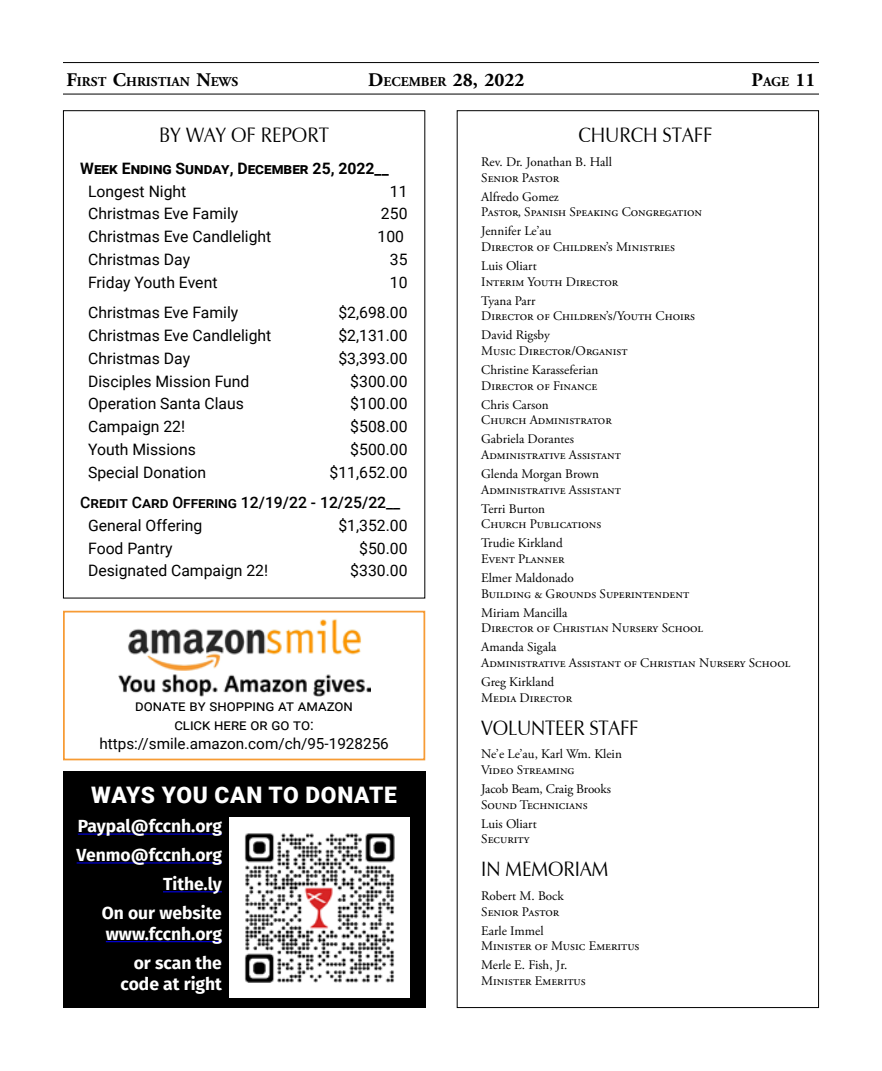
<style>
.page{position:relative;width:882px;height:1071px;background:#fff}
.page>*{position:absolute;margin:0;border:0;box-sizing:border-box;transform-origin:0 0}
.t1{font:900 22.75px "Roboto";letter-spacing:.035em;color:#fff}
.t2{font:21px "Eterna Regular SWFTE";color:#000;scale:.9 1}
.t3{font:700 19.25px "Adobe Garamond Pro";color:#000}
.t4{font:700 17.5px/28.9px "Fira Sans";color:#fff;text-align:right}
.t5{font:15.75px "Roboto";color:#000}
.t6{font:500 15.75px "Roboto";color:#000}
.t7{font:700 15.75px "Roboto";color:#000}
.t8{font:15.22px/18.7px "Roboto";color:#000;text-align:center}
.t9{font:700 13.47px "Adobe Garamond Pro";color:#000}
.t10{font:13.12px/15.8px "Adobe Garamond Pro";color:#000}
.s1{font-size:19.25px}
.s2{font-size:13.47px}
</style>
<div class="page">
<hr style="left:63px;top:62px;width:756px;height:1px;background:#000">
<hr style="left:63px;top:94px;width:756px;height:1px;background:#000">
<div style="left:63px;top:772px;width:362px;height:236px;background:#000"></div>
<img style="left:230px;top:818px;width:180px;height:180px">
<hr style="left:78px;top:834px;width:144px;height:1px;background:#00f">
<hr style="left:77px;top:863px;width:145px;height:1px;background:#00f">
<hr style="left:163px;top:891px;width:59px;height:1px;background:#00f">
<hr style="left:106px;top:941px;width:116px;height:1px;background:#00f">
<div style="left:63px;top:611px;width:362px;height:149px;border:2px solid #f79b34"></div>
<img style="left:118px;top:619px;width:252px;height:78px">
<p class="t9" style="left:66px;top:73px;width:174px"><span class="s1">F</span>IRST <span class="s1">C</span>HRISTIAN <span class="s1">N</span>EWS</p>
<h3 class="t3" style="left:368px;top:68px;width:158px">D<span class="s2">ECEMBER</span> 28, 2022</h3>
<h3 class="t3" style="left:752px;top:68px;width:66px">P<span class="s2">AGE</span> 11</h3>
<h2 class="t2" style="left:578px;top:122px;width:150px">CHURCH STAFF</h2>
<p class="t10" style="left:481px;top:155px;width:132px">Rev. Dr. Jonathan B. Hall<br>Senior Pastor</p>
<p class="t10" style="left:481px;top:189px;width:222px">Alfredo Gomez<br>Pastor, Spanish Speaking Congregation</p>
<p class="t10" style="left:481px;top:224px;width:195px">Jennifer Le’au<br>Director of Children’s Ministries</p>
<p class="t10" style="left:481px;top:258px;width:139px">Luis Oliart<br>Interim Youth Director</p>
<p class="t10" style="left:481px;top:293px;width:215px">Tyana Parr<br>Director of Children’s/Youth Choirs</p>
<p class="t10" style="left:481px;top:328px;width:148px">David Rigsby<br>Music Director/Organist</p>
<p class="t10" style="left:481px;top:362px;width:119px">Christine Karasseferian<br>Director of Finance</p>
<p class="t10" style="left:481px;top:397px;width:132px">Chris Carson<br>Church Administrator</p>
<p class="t10" style="left:481px;top:432px;width:141px">Gabriela Dorantes<br>Administrative Assistant</p>
<p class="t10" style="left:481px;top:466px;width:141px">Glenda Morgan Brown<br>Administrative Assistant</p>
<p class="t10" style="left:481px;top:501px;width:122px">Terri Burton<br>Church Publications</p>
<p class="t10" style="left:481px;top:536px;width:85px">Trudie Kirkland<br>Event Planner</p>
<p class="t10" style="left:481px;top:570px;width:209px">Elmer Maldonado<br>Building &amp; Grounds Superintendent</p>
<p class="t10" style="left:481px;top:605px;width:223px">Miriam Mancilla<br>Director of Christian Nursery School</p>
<p class="t10" style="left:481px;top:640px;width:311px">Amanda Sigala<br>Administrative Assistant of Christian Nursery School</p>
<p class="t10" style="left:481px;top:674px;width:92px">Greg Kirkland<br>Media Director</p>
<h2 class="t2" style="left:481px;top:714px;width:176px">VOLUNTEER STAFF</h2>
<p class="t10" style="left:481px;top:747px;width:142px">Ne’e Le’au, Karl Wm. Klein<br>Video Streaming</p>
<p class="t10" style="left:481px;top:781px;width:131px">Jacob Beam, Craig Brooks<br>Sound Technicians</p>
<p class="t10" style="left:481px;top:816px;width:57px">Luis Oliart<br>Security</p>
<h2 class="t2" style="left:481px;top:856px;width:143px">IN MEMORIAM</h2>
<p class="t10" style="left:481px;top:888px;width:84px">Robert M. Bock<br>Senior Pastor</p>
<p class="t10" style="left:481px;top:923px;width:160px">Earle Immel<br>Minister of Music Emeritus</p>
<p class="t10" style="left:481px;top:958px;width:106px">Merle E. Fish, Jr.<br>Minister Emeritus</p>
<h2 class="t2" style="left:159px;top:122px;width:190px">BY WAY OF REPORT</h2>
<p class="t7" style="left:80px;top:157px;width:310px">Week Ending Sunday, December 25, 2022__</p>
<p class="t5" style="left:88px;top:180px;width:100px">Longest Night</p>
<p class="t5" style="left:390px;top:180px;width:19px">11</p>
<p class="t5" style="left:88px;top:203px;width:152px">Christmas Eve Family</p>
<p class="t5" style="left:381px;top:203px;width:28px">250</p>
<p class="t5" style="left:88px;top:226px;width:185px">Christmas Eve Candlelight</p>
<p class="t5" style="left:377px;top:226px;width:28px">100</p>
<p class="t5" style="left:88px;top:248px;width:104px">Christmas Day</p>
<p class="t5" style="left:390px;top:248px;width:19px">35</p>
<p class="t5" style="left:88px;top:271px;width:131px">Friday Youth Event</p>
<p class="t5" style="left:390px;top:271px;width:19px">10</p>
<p class="t5" style="left:88px;top:302px;width:152px">Christmas Eve Family</p>
<p class="t5" style="left:338px;top:302px;width:71px">$2,698.00</p>
<p class="t5" style="left:88px;top:324px;width:185px">Christmas Eve Candlelight</p>
<p class="t5" style="left:338px;top:324px;width:71px">$2,131.00</p>
<p class="t5" style="left:88px;top:347px;width:104px">Christmas Day</p>
<p class="t5" style="left:338px;top:347px;width:71px">$3,393.00</p>
<p class="t5" style="left:88px;top:370px;width:163px">Disciples Mission Fund</p>
<p class="t5" style="left:350px;top:370px;width:59px">$300.00</p>
<p class="t5" style="left:88px;top:393px;width:157px">Operation Santa Claus</p>
<p class="t5" style="left:350px;top:393px;width:59px">$100.00</p>
<p class="t5" style="left:88px;top:415px;width:99px">Campaign 22!</p>
<p class="t5" style="left:350px;top:415px;width:59px">$508.00</p>
<p class="t5" style="left:88px;top:438px;width:109px">Youth Missions</p>
<p class="t5" style="left:350px;top:438px;width:59px">$500.00</p>
<p class="t5" style="left:88px;top:461px;width:120px">Special Donation</p>
<p class="t5" style="left:330px;top:461px;width:80px">$11,652.00</p>
<p class="t6" style="left:80px;top:492px;width:322px">Credit Card Offering 12/19/22 - 12/25/22__</p>
<p class="t5" style="left:88px;top:514px;width:116px">General Offering</p>
<p class="t5" style="left:338px;top:514px;width:71px">$1,352.00</p>
<p class="t5" style="left:88px;top:537px;width:86px">Food Pantry</p>
<p class="t5" style="left:359px;top:537px;width:50px">$50.00</p>
<p class="t5" style="left:88px;top:560px;width:182px">Designated Campaign 22!</p>
<p class="t5" style="left:350px;top:560px;width:59px">$330.00</p>
<p class="t8" style="left:99px;top:696px;width:291px">donate by shopping at amazon<br>click here or go to: https://smile.amazon.com/ch/95-1928256</p>
<h1 class="t1" style="left:91px;top:779px;width:307px">WAYS YOU CAN TO DONATE</h1>
<h3 class="t4" style="left:77px;top:811px;width:147px">Paypal@fccnh.org<br>Venmo@fccnh.org<br>Tithe.ly<br>On our website</h3>
<h3 class="t4" style="left:106px;top:918px;width:118px">www.fccnh.org or scan the</h3>
<h3 class="t4" style="left:121px;top:968px;width:103px">code at right</h3>
</div>
